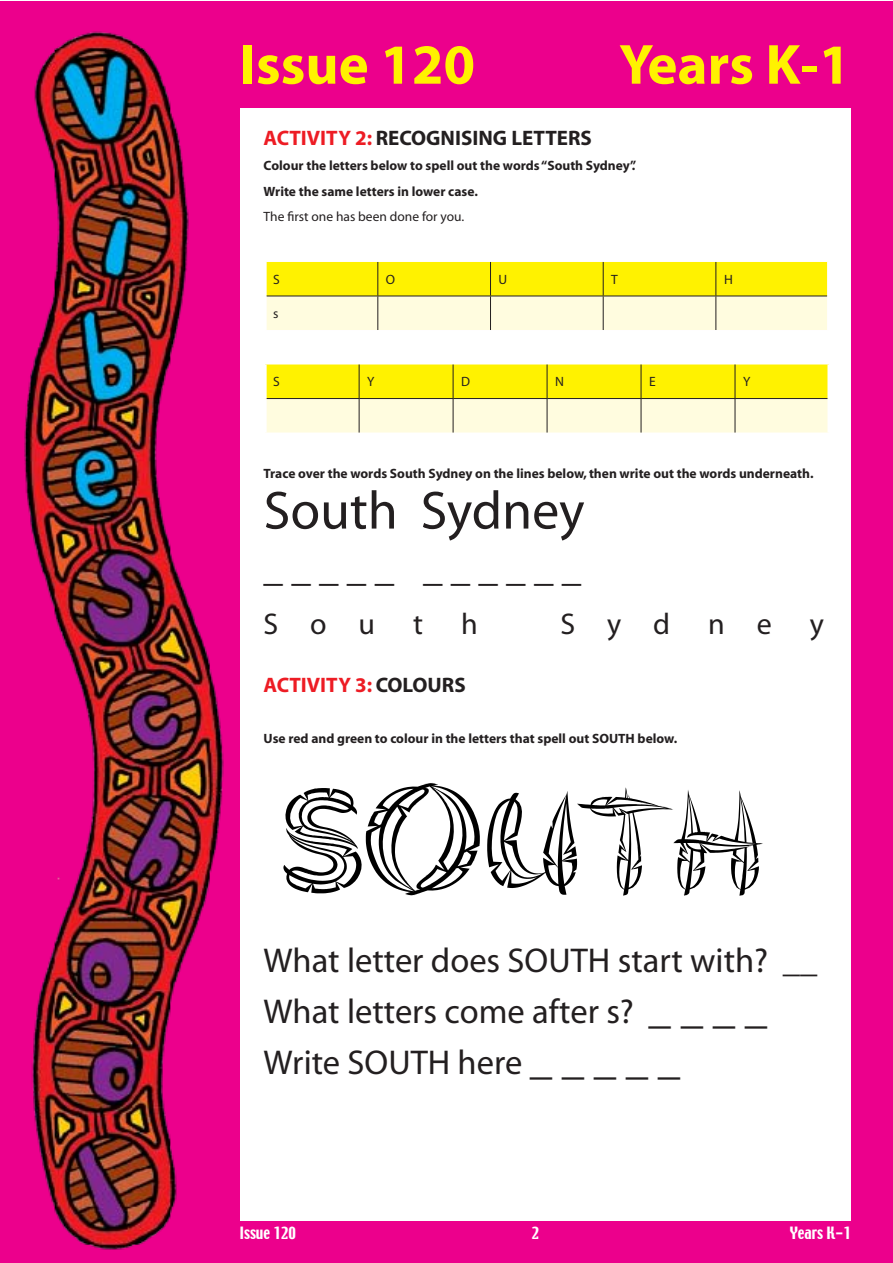
<style>
.page{position:relative;width:893px;height:1263px;background:#fff}
.page>*{position:absolute;margin:0;border:0;box-sizing:border-box;transform-origin:0 0}
.t1{font:700 57px "Myriad";color:#fff200}
.t2{font:54px "Myriad";color:#231f20}
.t3{font:39px "Myriad";color:#231f20}
.t4{font:34.5px/51px "Myriad";color:#231f20}
.t5{font:30px "Myriad";color:#231f20}
.t6{font:700 21px "Myriad";color:#231f20}
.t7{font:700 21px "Myriad";color:#ed1c24}
.t8{font:15px "Techno";color:#fff}
.t9{font:700 13.5px/25.5px "Myriad";color:#231f20}
.t10{font:13.5px "Myriad";color:#231f20}
.s1{color:#ed1c24}
.s2{color:#231f20}
.s3{font-size:45px}
</style>
<div class="page">
<div style="left:0;top:1px;width:893px;height:1262px;background:#ec008c"></div>
<div style="left:240px;top:108px;width:610px;height:1112px;background:#fff"></div>
<img style="left:24px;top:31px;width:200px;height:1219px">
<svg style="left:267px;top:262px;width:560px;height:68px;background:#fcf46d"></svg>
<hr style="left:267px;top:296px;width:111px;height:1px;background:#231f20">
<hr style="left:378px;top:296px;width:112px;height:1px;background:#231f20">
<hr style="left:490px;top:296px;width:113px;height:1px;background:#231f20">
<hr style="left:603px;top:296px;width:113px;height:1px;background:#231f20">
<hr style="left:716px;top:296px;width:111px;height:1px;background:#231f20">
<hr style="left:377px;top:262px;width:1px;height:34px;background:#231f20">
<hr style="left:490px;top:262px;width:1px;height:34px;background:#231f20">
<hr style="left:603px;top:262px;width:1px;height:34px;background:#231f20">
<hr style="left:715px;top:262px;width:1px;height:34px;background:#231f20">
<hr style="left:377px;top:296px;width:1px;height:34px;background:#231f20">
<hr style="left:490px;top:296px;width:1px;height:34px;background:#231f20">
<hr style="left:603px;top:296px;width:1px;height:34px;background:#231f20">
<hr style="left:715px;top:296px;width:1px;height:34px;background:#231f20">
<svg style="left:267px;top:364px;width:560px;height:69px;background:#fef671"></svg>
<hr style="left:267px;top:398px;width:92px;height:1px;background:#231f20">
<hr style="left:359px;top:398px;width:94px;height:1px;background:#231f20">
<hr style="left:453px;top:398px;width:94px;height:1px;background:#231f20">
<hr style="left:547px;top:398px;width:94px;height:1px;background:#231f20">
<hr style="left:641px;top:398px;width:94px;height:1px;background:#231f20">
<hr style="left:735px;top:398px;width:92px;height:1px;background:#231f20">
<hr style="left:359px;top:364px;width:1px;height:34px;background:#231f20">
<hr style="left:453px;top:364px;width:1px;height:34px;background:#231f20">
<hr style="left:547px;top:364px;width:1px;height:34px;background:#231f20">
<hr style="left:641px;top:364px;width:1px;height:34px;background:#231f20">
<hr style="left:735px;top:364px;width:1px;height:34px;background:#231f20">
<hr style="left:359px;top:399px;width:1px;height:34px;background:#231f20">
<hr style="left:453px;top:399px;width:1px;height:34px;background:#231f20">
<hr style="left:547px;top:399px;width:1px;height:34px;background:#231f20">
<hr style="left:641px;top:399px;width:1px;height:34px;background:#231f20">
<hr style="left:735px;top:399px;width:1px;height:34px;background:#231f20">
<svg style="left:283px;top:783px;width:197px;height:112px"></svg>
<svg style="left:487px;top:787px;width:276px;height:109px"></svg>
<h1 class="t1" style="left:240px;top:35px;width:237px">Issue 120</h1>
<h1 class="t1" style="left:619px;top:35px;width:233px">Years k-1</h1>
<h3 class="t6" style="left:264px;top:128px;width:328px"><span class="s1">Activity 2:</span> Recognisi ng letters</h3>
<p class="t9" style="left:264px;top:154px;width:374px">Colour the letters below to spell out the words “South Sydney”.<br>Write the same letters in lower case.</p>
<p class="t10" style="left:264px;top:210px;width:202px">The first one has been done for you.</p>
<p class="t10" style="left:273px;top:273px;width:8px">S</p>
<p class="t10" style="left:386px;top:273px;width:11px">O</p>
<p class="t10" style="left:499px;top:273px;width:10px">U</p>
<p class="t10" style="left:611px;top:273px;width:8px">T</p>
<p class="t10" style="left:724px;top:273px;width:10px">H</p>
<p class="t10" style="left:273px;top:307px;width:7px">s</p>
<p class="t10" style="left:273px;top:375px;width:8px">S</p>
<p class="t10" style="left:367px;top:375px;width:9px">Y</p>
<p class="t10" style="left:461px;top:375px;width:10px">D</p>
<p class="t10" style="left:555px;top:375px;width:10px">N</p>
<p class="t10" style="left:649px;top:375px;width:8px">E</p>
<p class="t10" style="left:743px;top:375px;width:9px">Y</p>
<p class="t9" style="left:264px;top:461px;width:551px">Trace over the words South Sydney on the lines below, then write out the words underneath.</p>
<h2 class="t2" style="left:264px;top:484px;width:322px">South Sydney</h2>
<h3 class="t3" style="left:264px;top:549px;width:319px">_ _ _ _ _ _ _ _ _ _ _</h3>
<h3 class="t5" style="left:264px;top:609px;width:113px">S o u</h3>
<h3 class="t5" style="left:413px;top:609px;width:11px">t</h3>
<h3 class="t5" style="left:461px;top:609px;width:18px">h</h3>
<h3 class="t5" style="left:561px;top:609px;width:111px">S y d</h3>
<h3 class="t5" style="left:708px;top:609px;width:65px">n e</h3>
<h3 class="t5" style="left:810px;top:609px;width:16px">y</h3>
<h3 class="t7" style="left:264px;top:674px;width:201px">Activity 3: <span class="s2">Colours</span></h3>
<p class="t9" style="left:264px;top:726px;width:346px">Use red and green to colour in the letters that spell out SOUT</p>
<p class="t9" style="left:626px;top:726px;width:53px">H below.</p>
<h3 class="t4" style="left:264px;top:936px;width:555px">What letter does SOUTH start with? __<br>What letters come after s? <span class="s3">_ _ _ _<br></span>Write SOUTH here <span class="s3">_ _ _ _ _</span></h3>
<p class="t8" style="left:239px;top:1223px;width:58px">Issue 120</p>
<p class="t8" style="left:790px;top:1223px;width:63px">Years K-1</p>
</div>
